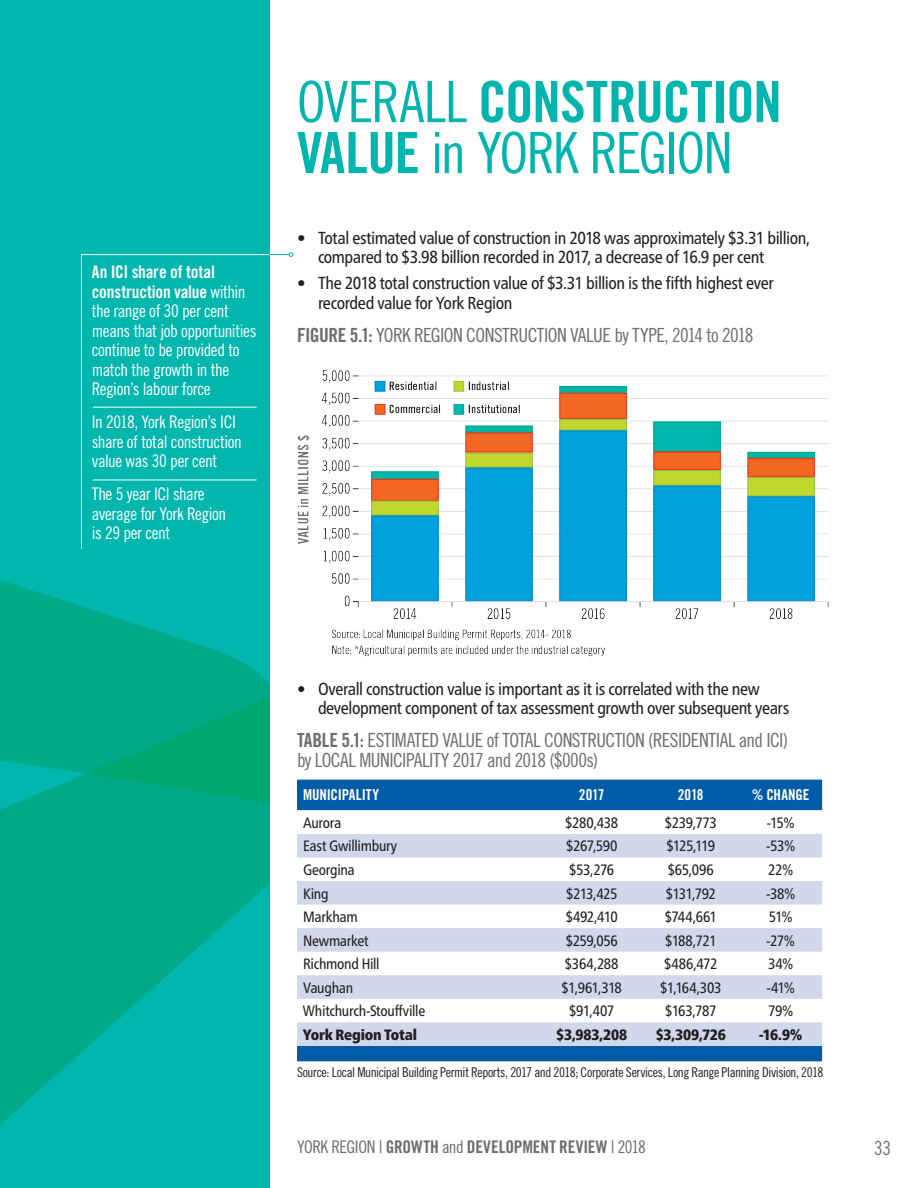
<style>
.page{position:relative;width:918px;height:1188px;background:#fff}
.page>*{position:absolute;margin:0;border:0;box-sizing:border-box;transform-origin:0 0}
.PageHead{font:57px/51px "Trade Gothic LT Pro Cn 18";letter-spacing:-.035em;color:#00b5ad}
.t1{font:19.5px/19.5px "Trade Gothic LT Pro Cn 18";letter-spacing:-.03em;color:#6d6e71}
.t2{font:condensed 17.4px/19.5px "Frutiger Neue LT Pro";letter-spacing:-.025em;color:#231f20}
.callouts{font:17.4px/19.5px "Trade Gothic LT Pro Cn 18";letter-spacing:-.025em;color:#fff}
.t3{font:17.4px "Trade Gothic LT Pro Bd Cn 20";color:#6d6e71}
.t4{font:condensed 15px "Frutiger Neue LT Pro";letter-spacing:-.02em;color:#231f20}
.t5{font:900 condensed 15px "Frutiger Neue LT Pro";letter-spacing:-.015em;color:#231f20}
.t6{font:15px "Trade Gothic LT Pro Bd Cn 20";letter-spacing:-.01em;color:#fff}
.callouts-2{font:13.5px "Trade Gothic LT Pro Cn 18";letter-spacing:-.03em;color:#231f20}
.s1{font-family:"Trade Gothic LT Pro Bd Cn 20"}
.s2{font-family:"Trade Gothic LT Pro Cn 18"}
</style>
<div class="page">
<img style="left:0;top:0;width:270px;height:1188px">
<img style="left:297px;top:370px;width:531px;height:286px">
<div style="left:297px;top:780px;width:525px;height:281px;background:#005ca6"></div>
<svg style="left:297px;top:810px;width:525px;height:24px"></svg>
<svg style="left:297px;top:834px;width:525px;height:212px;fill:#d1d8ec"></svg>
<div style="left:81px;top:254px;width:189px;height:296px;background:#00b6ad"></div>
<svg style="left:269px;top:252px;width:24px;height:5px"></svg>
<hr style="left:93px;top:407px;width:164px;height:1px;background:#fff">
<hr style="left:93px;top:480px;width:164px;height:1px;background:#fff">
<p class="callouts" style="left:92px;top:262px;width:166px"><span class="s1">An ICI share of total construction value</span> within the range of 30 per cent means that job opportunities continue to be provided to match the growth in the<br>Region’s labour force</p>
<p class="callouts" style="left:92px;top:412px;width:152px">In 2018, York Region’s ICI share of total construction value was 30 per cent</p>
<p class="callouts" style="left:92px;top:484px;width:136px">The 5 year ICI share average for York Region is 29 per cent</p>
<p class="PageHead" style="left:297px;top:76px;width:486px">OVERALL <span class="s1">CONSTRUCTION<br>VALUE</span> in YORK REGION</p>
<p class="t2" style="left:318px;top:228px;width:493px;text-indent:-21px">• Total estimated value of construction in 2018 was approximately $3.31 billion, compared to $3.98 billion recorded in 2017, a decrease of 16.9 per cent</p>
<p class="t2" style="left:318px;top:273px;width:457px;text-indent:-21px">• The 2018 total construction value of $3.31 billion is the fifth highest ever recorded value for York Region</p>
<p class="t1" style="left:297px;top:325px;width:458px"><span class="s1">FIGURE 5.1:</span> YORK REGION CONSTRUCTION VALUE by TYPE, 2014 to 2018</p>
<p class="t2" style="left:318px;top:679px;width:473px;text-indent:-21px">• Overall construction value is important as it is correlated with the new development component of tax assessment growth over subsequent years</p>
<p class="t1" style="left:297px;top:730px;width:493px"><span class="s1">TABLE 5.1:</span> ESTIMATED VALUE of TOTAL CONSTRUCTION (RESIDENTIAL and ICI) by LOCAL MUNICIPALITY 2017 and 2018 ($000s)</p>
<p class="t6" style="left:303px;top:786px;width:78px">MUNICIPALITY</p>
<p class="t6" style="left:579px;top:786px;width:27px">2017</p>
<p class="t6" style="left:678px;top:786px;width:27px">2018</p>
<p class="t6" style="left:752px;top:786px;width:59px">% CHANGE</p>
<p class="t4" style="left:303px;top:814px;width:40px">Aurora</p>
<p class="t4" style="left:565px;top:814px;width:55px">$280,438</p>
<p class="t4" style="left:665px;top:814px;width:54px">$239,773</p>
<p class="t4" style="left:767px;top:814px;width:29px">-15%</p>
<p class="t4" style="left:303px;top:837px;width:96px">East Gwillimbury</p>
<p class="t4" style="left:566px;top:837px;width:53px">$267,590</p>
<p class="t4" style="left:666px;top:837px;width:50px">$125,119</p>
<p class="t4" style="left:766px;top:837px;width:31px">-53%</p>
<p class="t4" style="left:303px;top:861px;width:53px">Georgina</p>
<p class="t4" style="left:569px;top:861px;width:46px">$53,276</p>
<p class="t4" style="left:668px;top:861px;width:48px">$65,096</p>
<p class="t4" style="left:768px;top:861px;width:27px">22%</p>
<p class="t4" style="left:303px;top:885px;width:27px">King</p>
<p class="t4" style="left:566px;top:885px;width:53px">$213,425</p>
<p class="t4" style="left:666px;top:885px;width:52px">$131,792</p>
<p class="t4" style="left:766px;top:885px;width:31px">-38%</p>
<p class="t4" style="left:303px;top:908px;width:56px">Markham</p>
<p class="t4" style="left:566px;top:908px;width:53px">$492,410</p>
<p class="t4" style="left:665px;top:908px;width:54px">$744,661</p>
<p class="t4" style="left:769px;top:908px;width:26px">51%</p>
<p class="t4" style="left:303px;top:932px;width:67px">Newmarket</p>
<p class="t4" style="left:566px;top:932px;width:54px">$259,056</p>
<p class="t4" style="left:665px;top:932px;width:53px">$188,721</p>
<p class="t4" style="left:766px;top:932px;width:30px">-27%</p>
<p class="t4" style="left:303px;top:955px;width:78px">Richmond Hill</p>
<p class="t4" style="left:565px;top:955px;width:55px">$364,288</p>
<p class="t4" style="left:664px;top:955px;width:55px">$486,472</p>
<p class="t4" style="left:768px;top:955px;width:27px">34%</p>
<p class="t4" style="left:303px;top:979px;width:52px">Vaughan</p>
<p class="t4" style="left:562px;top:979px;width:62px">$1,961,318</p>
<p class="t4" style="left:660px;top:979px;width:63px">$1,164,303</p>
<p class="t4" style="left:766px;top:979px;width:30px">-41%</p>
<p class="t4" style="left:303px;top:1002px;width:124px">Whitchurch-Stouffville</p>
<p class="t4" style="left:569px;top:1002px;width:47px">$91,407</p>
<p class="t4" style="left:665px;top:1002px;width:53px">$163,787</p>
<p class="t4" style="left:768px;top:1002px;width:27px">79%</p>
<p class="t5" style="left:303px;top:1026px;width:116px">York Region Total</p>
<p class="t5" style="left:556px;top:1026px;width:72px">$3,983,208</p>
<p class="t5" style="left:656px;top:1026px;width:72px">$3,309,726</p>
<p class="t5" style="left:759px;top:1026px;width:45px">-16.9%</p>
<p class="callouts-2" style="left:297px;top:1064px;width:528px">Source: Local Municipal Building Permit Reports, 2017 and 2018; Corporate Services, Long Range Planning Division, 2018</p>
<p class="t3" style="left:297px;top:1137px;width:351px"><span class="s2">YORK REGION |</span> GROWTH <span class="s2">and</span> DEVELOPMENT REVIEW <span class="s2">| 2018</span></p>
<p class="t1" style="left:874px;top:1138px;width:18px">33</p>
</div>
